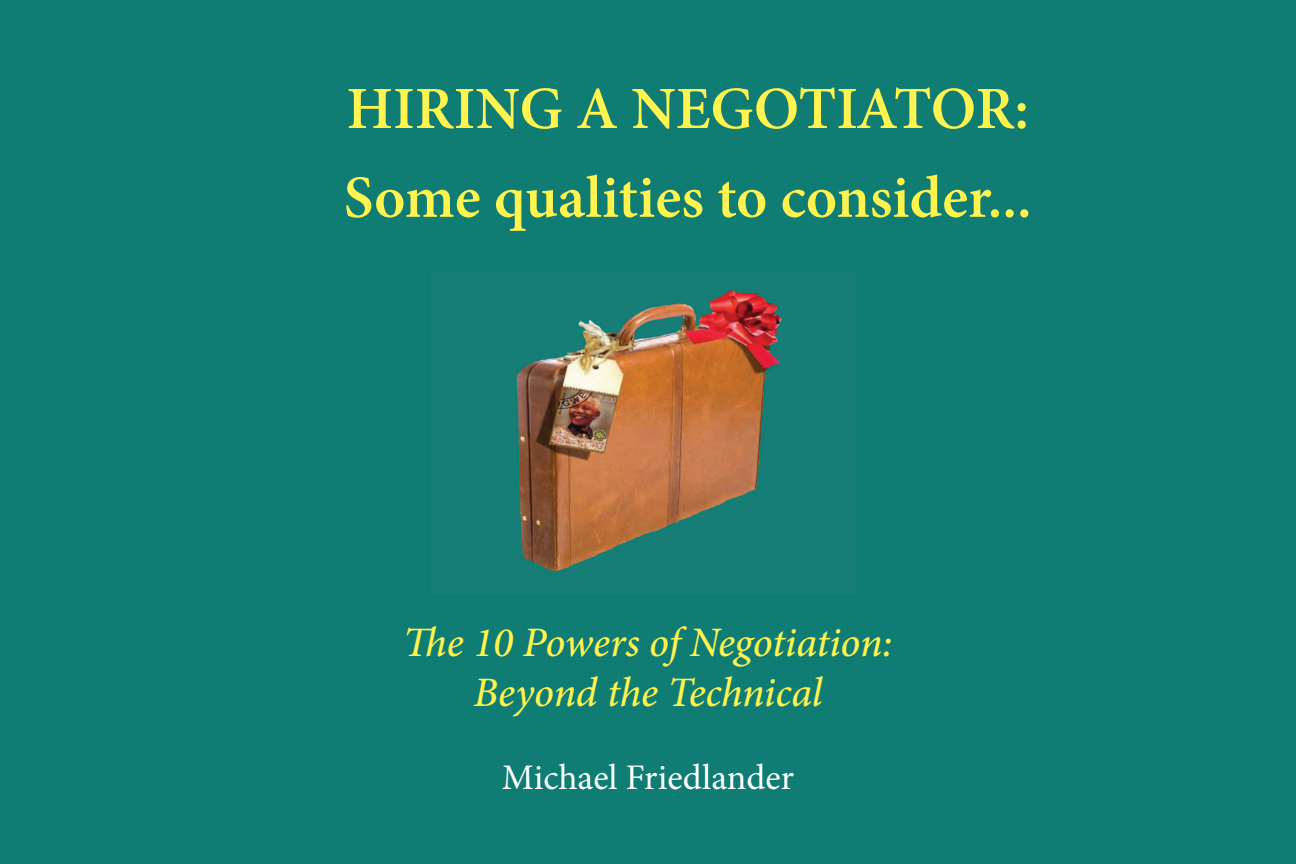
<style>
.page{position:relative;width:1296px;height:864px;background:#107d75}
.page>*{position:absolute;margin:0;border:0;box-sizing:border-box;transform-origin:0 0}
.t1{font:600 60px "Minion Pro";color:#fff34f}
.t2{font:italic 500 42px/50.4px "Minion Pro";letter-spacing:-.005em;color:#fff34f;text-align:center}
.t3{font:36px "Minion Pro";color:#fff}
</style>
<div class="page">
<img style="left:516px;top:290px;width:266px;height:282px">
<p class="t1" style="left:346px;top:67px;width:684px">HIRING A NEGOTIATOR:</p>
<p class="t1" style="left:344px;top:156px;width:689px">Some qualities to consider...</p>
<p class="t2" style="left:403px;top:617px;width:491px">The 10 Powers of Negotiation:<br>Beyond the Technical</p>
<p class="t3" style="left:502px;top:753px;width:294px">Michael Friedlander</p>
</div>
